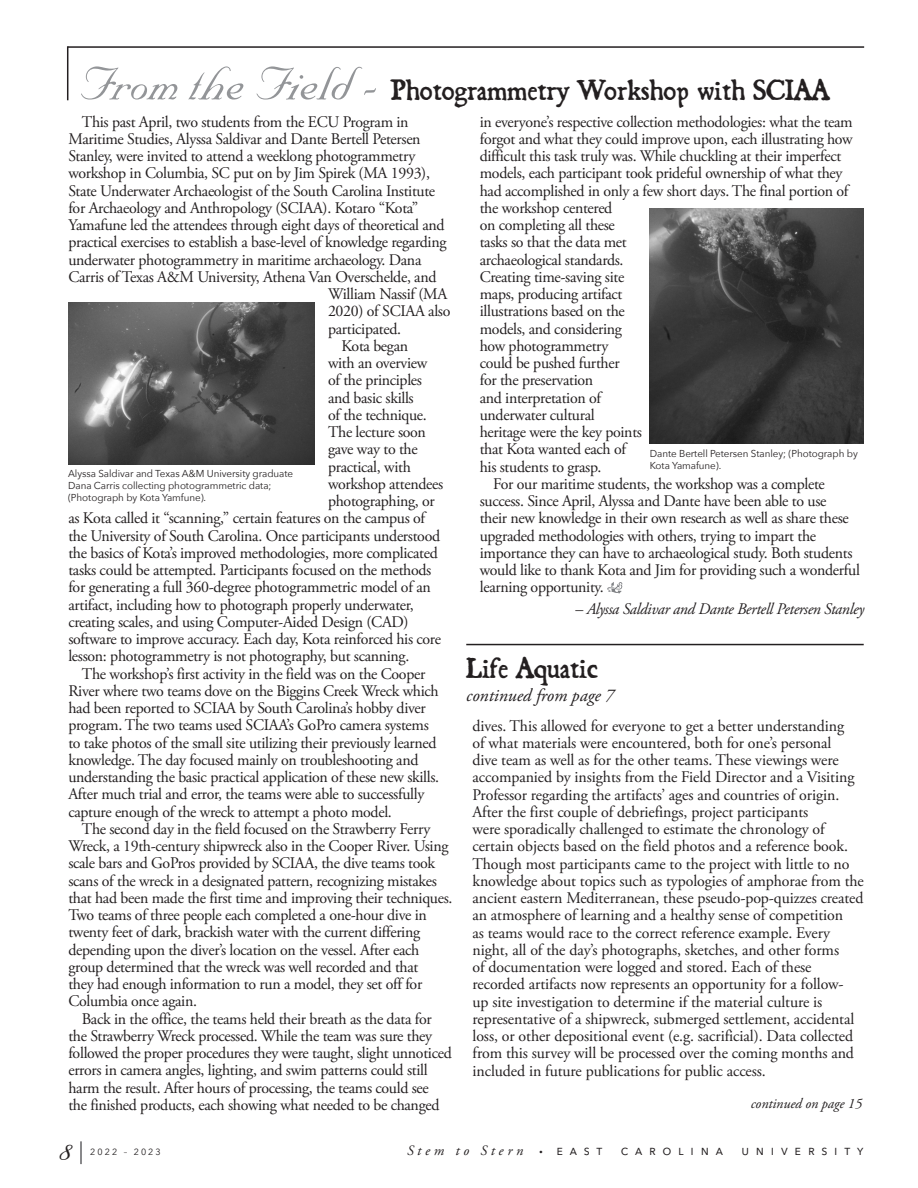
<style>
.page{position:relative;width:918px;height:1188px;background:#fff}
.page>*{position:absolute;margin:0;border:0;box-sizing:border-box;transform-origin:0 0}
.Regular_size_text{font:55.5px "Nuptial Script";color:#939598}
.Regular_size_text-2{font:37.5px "Nuptial Script";color:#231f20}
.Regular_size_text-3{font:33px "Black Beard";letter-spacing:.01em;color:#231f20}
.Regular_size_text-4{font:italic 18px "Adobe Garamond Pro";color:#231f20}
.Regular_size_text-5{font:16.2px/17.2px "Adobe Garamond Pro";letter-spacing:-.02em;color:#231f20}
.Regular_size_text-6{font:italic 16.2px "Adobe Garamond Pro";letter-spacing:-.02em;color:#231f20}
.Regular_size_text-7{font:italic 14.25px "Adobe Garamond Pro";letter-spacing:-.005em;color:#231f20}
.Regular_size_text-8{font:italic 14.25px "Adobe Garamond Pro";letter-spacing:.27em;color:#231f20}
.t1{font:13.5px "Avenir Next";letter-spacing:.5em;color:#231f20}
.Regular_size_text-9{font:10.05px/12px "Avenir Next";letter-spacing:-.005em;color:#231f20}
.t2{font:9px "Avenir Next";letter-spacing:.23em;color:#231f20}
.s1{font-style:normal}
.s2{font-size:9px}
.s3{font-family:"Avenir Next";font-style:normal;font-size:13.5px}
</style>
<div class="page">
<hr style="left:80px;top:1141px;width:2px;height:23px;background:#636366">
<svg style="left:607px;top:582px;width:15px;height:12px"></svg>
<img style="left:650px;top:209px;width:214px;height:234px">
<hr style="left:68px;top:46px;width:796px;height:2px;background:#231f20">
<hr style="left:67px;top:46px;width:1px;height:54px;background:#231f20">
<img style="left:68px;top:302px;width:247px;height:163px">
<hr style="left:466px;top:644px;width:398px;height:1px;background:#231f20">
<p class="Regular_size_text" style="left:79px;top:53px;width:303px">From the Field -</p>
<p class="Regular_size_text-3" style="left:390px;top:71px;width:440px">Photogrammetry Workshop with SCIAA</p>
<p class="Regular_size_text-5" style="left:82px;top:113px;width:328px">This past April, two students from the ECU Program in</p>
<p class="Regular_size_text-5" style="left:68px;top:131px;width:354px">Maritime Studies, Alyssa Saldivar and Dante Bertell Petersen</p>
<p class="Regular_size_text-5" style="left:68px;top:148px;width:348px">Stanley, were invited to attend a weeklong photogrammetry</p>
<p class="Regular_size_text-5" style="left:68px;top:165px;width:363px">workshop in Columbia, SC put on by Jim Spirek (MA 1993),</p>
<p class="Regular_size_text-5" style="left:68px;top:182px;width:368px">State Underwater Archaeologist of the South Carolina Institute</p>
<p class="Regular_size_text-5" style="left:68px;top:200px;width:351px">for Archaeology and Anthropology (SCIAA). Kotaro “Kota”</p>
<p class="Regular_size_text-5" style="left:68px;top:217px;width:378px">Yamafune led the attendees through eight days of theoretical and</p>
<p class="Regular_size_text-5" style="left:68px;top:234px;width:380px">practical exercises to establish a base-level of knowledge regarding</p>
<p class="Regular_size_text-5" style="left:68px;top:251px;width:355px">underwater photogrammetry in maritime archaeology. Dana</p>
<p class="Regular_size_text-5" style="left:68px;top:269px;width:370px">Carris of Texas A&amp;M University, Athena Van Overschelde, and</p>
<p class="Regular_size_text-5" style="left:328px;top:286px;width:121px">William Nassif (MA</p>
<p class="Regular_size_text-5" style="left:328px;top:303px;width:124px">2020) of SCIAA also</p>
<p class="Regular_size_text-5" style="left:328px;top:320px;width:75px">participated.</p>
<p class="Regular_size_text-5" style="left:342px;top:338px;width:68px">Kota began</p>
<p class="Regular_size_text-5" style="left:328px;top:355px;width:101px">with an overview</p>
<p class="Regular_size_text-5" style="left:328px;top:372px;width:96px">of the principles</p>
<p class="Regular_size_text-5" style="left:328px;top:389px;width:87px">and basic skills</p>
<p class="Regular_size_text-5" style="left:328px;top:407px;width:100px">of the technique.</p>
<p class="Regular_size_text-5" style="left:328px;top:424px;width:99px">The lecture soon</p>
<p class="Regular_size_text-5" style="left:328px;top:441px;width:91px">gave way to the</p>
<p class="Regular_size_text-5" style="left:328px;top:458px;width:84px">practical, with</p>
<p class="Regular_size_text-5" style="left:328px;top:476px;width:117px">workshop attendees</p>
<p class="Regular_size_text-5" style="left:328px;top:493px;width:108px">photographing, or</p>
<p class="Regular_size_text-5" style="left:68px;top:510px;width:358px">as Kota called it “scanning,” certain features on the campus of</p>
<p class="Regular_size_text-5" style="left:68px;top:527px;width:373px">the University of South Carolina. Once participants understood</p>
<p class="Regular_size_text-5" style="left:68px;top:545px;width:371px">the basics of Kota’s improved methodologies, more complicated</p>
<p class="Regular_size_text-5" style="left:68px;top:562px;width:365px">tasks could be attempted. Participants focused on the methods</p>
<p class="Regular_size_text-5" style="left:68px;top:579px;width:364px">for generating a full 360-degree photogrammetric model of an</p>
<p class="Regular_size_text-5" style="left:68px;top:596px;width:347px">artifact, including how to photograph properly underwater,</p>
<p class="Regular_size_text-5" style="left:68px;top:614px;width:342px">creating scales, and using Computer-Aided Design (CAD)</p>
<p class="Regular_size_text-5" style="left:68px;top:631px;width:374px">software to improve accuracy. Each day, Kota reinforced his core</p>
<p class="Regular_size_text-5" style="left:68px;top:648px;width:342px">lesson: photogrammetry is not photography, but scanning.</p>
<p class="Regular_size_text-5" style="left:68px;top:665px;width:372px;text-indent:14px">The workshop’s first activity in the field was on the Cooper River where two teams dove on the Biggins Creek Wreck which had been reported to SCIAA by South Carolina’s hobby diver program. The two teams used SCIAA’s GoPro camera systems to take photos of the small site utilizing their previously learned knowledge. The day focused mainly on troubleshooting and understanding the basic practical application of these new skills.<br>After much trial and error, the teams were able to successfully capture enough of the wreck to attempt a photo model.</p>
<p class="Regular_size_text-5" style="left:68px;top:821px;width:386px;text-indent:14px">The second day in the field focused on the Strawberry Ferry Wreck, a 19th-century shipwreck also in the Cooper River. Using scale bars and GoPros provided by SCIAA, the dive teams took scans of the wreck in a designated pattern, recognizing mistakes that had been made the first time and improving their techniques.<br>Two teams of three people each completed a one-hour dive in twenty feet of dark, brackish water with the current differing depending upon the diver’s location on the vessel. After each group determined that the wreck was well recorded and that<br>they had enough information to run a model, they set off for Columbia once again.</p>
<p class="Regular_size_text-5" style="left:68px;top:1010px;width:385px;text-indent:14px">Back in the office, the teams held their breath as the data for the Strawberry Wreck processed. While the team was sure they followed the proper procedures they were taught, slight unnoticed errors in camera angles, lighting, and swim patterns could still harm the result. After hours of processing, the teams could see<br>the finished products, each showing what needed to be changed</p>
<p class="Regular_size_text-5" style="left:480px;top:113px;width:375px">in everyone’s respective collection methodologies: what the team forgot and what they could improve upon, each illustrating how difficult this task truly was. While chuckling at their imperfect models, each participant took prideful ownership of what they had accomplished in only a few short days. The final portion of the workshop centered<br>on completing all these<br>tasks so that the data met<br>archaeological standards.<br>Creating time-saving site<br>maps, producing artifact<br>illustrations based on the<br>models, and considering<br>how photogrammetry<br>could be pushed further<br>for the preservation<br>and interpretation of<br>underwater cultural<br>heritage were the key points<br>that Kota wanted each of<br>his students to grasp.</p>
<p class="Regular_size_text-5" style="left:480px;top:476px;width:382px;text-indent:14px">For our maritime students, the workshop was a complete success. Since April, Alyssa and Dante have been able to use<br>their new knowledge in their own research as well as share these upgraded methodologies with others, trying to impart the importance they can have to archaeological study. Both students would like to thank Kota and Jim for providing such a wonderful learning opportunity.</p>
<p class="Regular_size_text-6" style="left:575px;top:599px;width:290px"><span class="s1">–</span> Alyssa Saldivar and Dante Bertell Petersen Stanley</p>
<p class="Regular_size_text-9" style="left:650px;top:447px;width:210px">Dante Bertell Petersen Stanley; (Photograph by<br>Kota Yamafune).</p>
<p class="Regular_size_text-9" style="left:68px;top:467px;width:227px">Alyssa Saldivar and Texas A&amp;M University graduate<br>Dana Carris collecting photogrammetric data; (Photograph by Kota Yamfune).</p>
<p class="Regular_size_text-3" style="left:466px;top:649px;width:133px">Life Aquatic</p>
<p class="Regular_size_text-4" style="left:466px;top:684px;width:150px">continued from page 7</p>
<p class="Regular_size_text-5" style="left:472px;top:717px;width:393px">dives. This allowed for everyone to get a better understanding<br>of what materials were encountered, both for one’s personal<br>dive team as well as for the other teams. These viewings were accompanied by insights from the Field Director and a Visiting Professor regarding the artifacts’ ages and countries of origin.<br>After the first couple of debriefings, project participants<br>were sporadically challenged to estimate the chronology of certain objects based on the field photos and a reference book.<br>Though most participants came to the project with little to no knowledge about topics such as typologies of amphorae from the ancient eastern Mediterranean, these pseudo-pop-quizzes created an atmosphere of learning and a healthy sense of competition<br>as teams would race to the correct reference example. Every night, all of the day’s photographs, sketches, and other forms<br>of documentation were logged and stored. Each of these recorded artifacts now represents an opportunity for a follow-<br>up site investigation to determine if the material culture is representative of a shipwreck, submerged settlement, accidental loss, or other depositional event (e.g. sacrificial). Data collected from this survey will be processed over the coming months and included in future publications for public access.</p>
<p class="Regular_size_text-7" style="left:751px;top:1095px;width:113px">continued on page 15</p>
<p class="Regular_size_text-2" style="left:60px;top:1128px;width:14px">8</p>
<p class="t2" style="left:90px;top:1144px;width:72px">2022 – 2023</p>
<p class="Regular_size_text-8" style="left:407px;top:1142px;width:197px">Stem to Stern <span class="s2">•</span> <span class="s3">e a s t</span></p>
<p class="t1" style="left:621px;top:1139px;width:104px">carolina</p>
<p class="t1" style="left:741px;top:1139px;width:123px">university</p>
</div>
